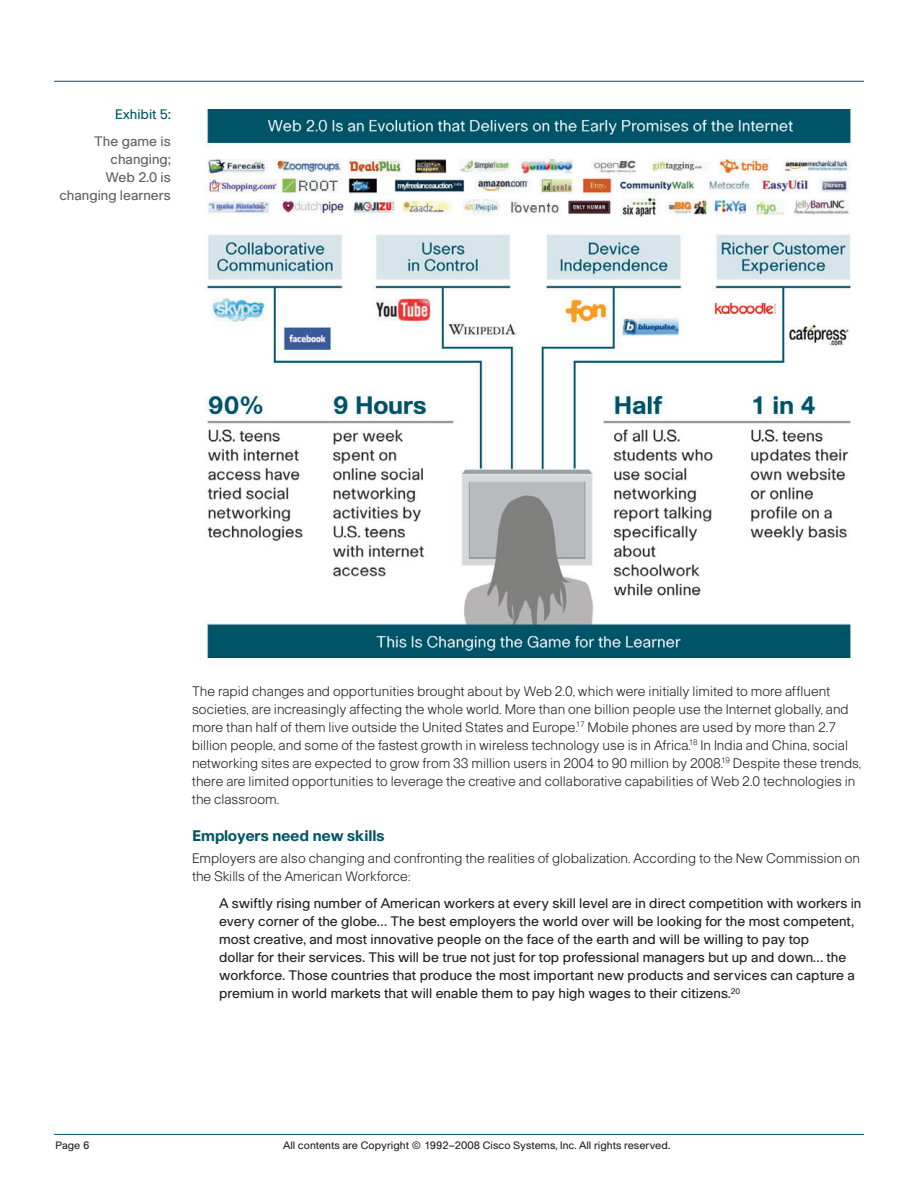
<style>
.page{position:relative;width:918px;height:1188px;background:#fff}
.page>*{position:absolute;margin:0;border:0;box-sizing:border-box;transform-origin:0 0}
.t1{font:700 15px "Cisco";color:#005467}
.t2{font:300 13.5px/18px "Cisco";color:#231f20}
.t3{font:13.5px/18px "Cisco";color:#231f20}
.t4{font:13.5px/18px "Cisco";color:#5f5f62;text-align:right}
.t5{font:13.5px "Cisco";color:#005467}
.t6{font:10.5px "Cisco";color:#231f20}
</style>
<div class="page">
<hr style="left:54px;top:81px;width:810px;height:1px;background:#005467">
<hr style="left:54px;top:1134px;width:810px;height:1px;background:#005467">
<img style="left:204px;top:109px;width:647px;height:548px">
<p class="t5" style="left:115px;top:106px;width:57px">Exhibit 5:</p>
<p class="t4" style="left:59px;top:132px;width:113px">The game is changing;<br>Web 2.0 is changing learners</p>
<p class="t2" style="left:192px;top:682px;width:671px">The rapid changes and opportunities brought about by Web 2.0, which were initially limited to more affluent societies, are increasingly affecting the whole world. More than one billion people use the Internet globally, and more than half of them live outside the United States and Europe.<sup>17</sup> Mobile phones are used by more than 2.7 billion people, and some of the fastest growth in wireless technology use is in Africa.<sup>18</sup> In India and China, social networking sites are expected to grow from 33 million users in 2004 to 90 million by 2008.<sup>19</sup> Despite these trends, there are limited opportunities to leverage the creative and collaborative capabilities of Web 2.0 technologies in the classroom.</p>
<p class="t1" style="left:192px;top:826px;width:194px">Employers need new skills</p>
<p class="t2" style="left:192px;top:849px;width:670px">Employers are also changing and confronting the realities of globalization. According to the New Commission on the Skills of the American Workforce:</p>
<p class="t3" style="left:219px;top:894px;width:644px">A swiftly rising number of American workers at every skill level are in direct competition with workers in every corner of the globe… The best employers the world over will be looking for the most competent, most creative, and most innovative people on the face of the earth and will be willing to pay top<br>dollar for their services. This will be true not just for top professional managers but up and down… the workforce. Those countries that produce the most important new products and services can capture a premium in world markets that will enable them to pay high wages to their citizens.<sup>20</sup></p>
<p class="t6" style="left:56px;top:1139px;width:35px">Page 6</p>
<p class="t6" style="left:283px;top:1139px;width:389px">All contents are Copyright © 1992–2008 Cisco Systems, Inc. All rights reserved.</p>
</div>
